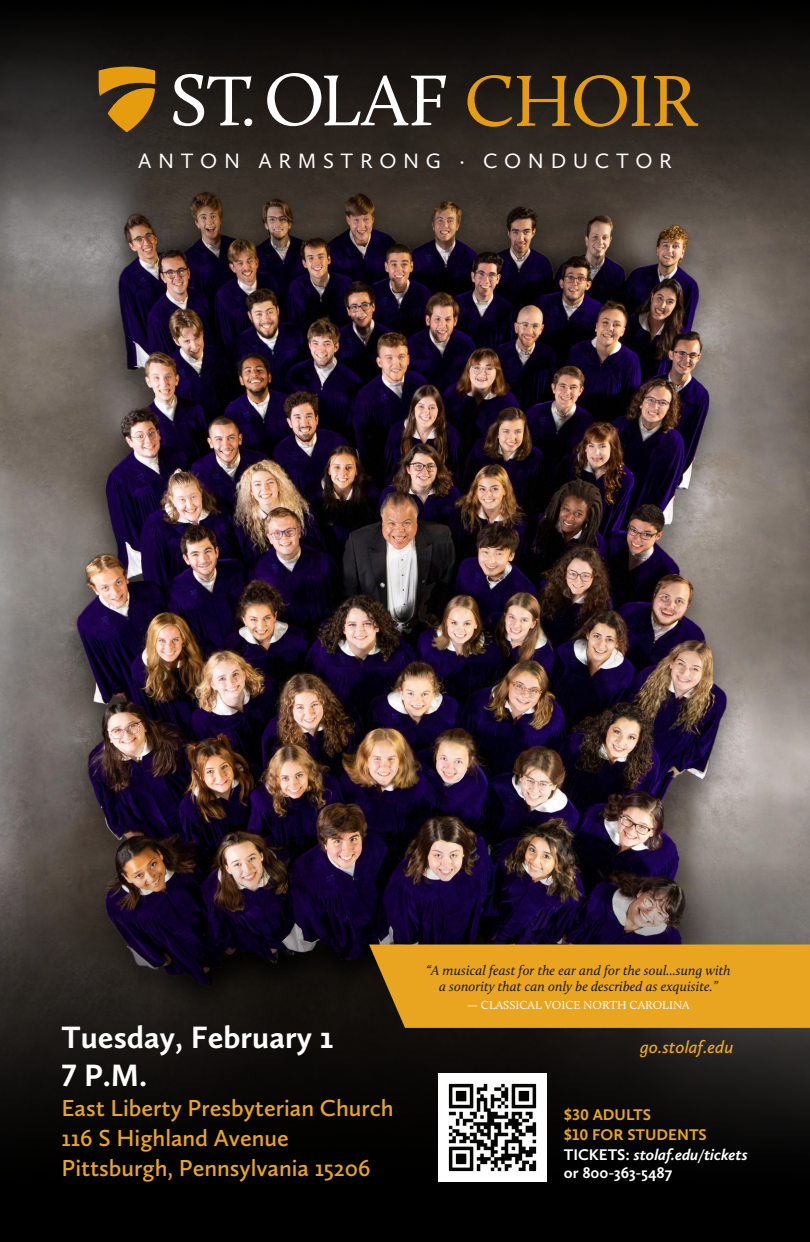
<style>
.page{position:relative;width:810px;height:1242px;background:#fff}
.page>*{position:absolute;margin:0;border:0;box-sizing:border-box;transform-origin:0 0}
.t1{font:700 32px/38.4px "Calluna Sans";color:#fff}
.t2{font:600 24px/30px "Calluna Sans";color:#eaa520}
.t3{font:21.5px "Calluna Sans";letter-spacing:.31em;color:#fff}
.t4{font:italic 600 18px "Calluna Sans";color:#eaa520}
.t5{font:700 16px/20px "Calluna Sans";color:#eaa520}
.t6{font:700 16px "Calluna Sans";color:#fff}
.t7{font:italic 14px/16.8px "Calluna";letter-spacing:.005em;color:#131516;text-align:center}
.t8{font:12px "Calluna";color:#fff}
.s1{font-style:italic}
.s2{color:#fff}
.s3{font-style:italic;color:#fff}
</style>
<div class="page">
<img style="left:0;top:243px;width:810px;height:621px">
<svg style="left:0;top:864px;width:810px;height:378px;background:#171316"></svg>
<svg style="left:0;top:0;width:810px;height:243px;background:#2f2823"></svg>
<svg style="left:99px;top:67px;width:56px;height:65px;background:#9c6d15"></svg>
<svg style="left:173px;top:74px;width:78px;height:52px"></svg>
<svg style="left:267px;top:73px;width:179px;height:53px"></svg>
<div style="left:244px;top:118px;width:8px;height:8px;background:#fff;border-radius:50%"></div>
<svg style="left:468px;top:75px;width:230px;height:52px;background:#5a4115"></svg>
<img style="left:438px;top:1074px;width:108px;height:108px">
<div style="left:369px;top:945px;width:441px;height:83px;background:#eaa520"></div>
<h3 class="t3" style="left:138px;top:148px;width:535px">ANTON ARMSTRONG · CONDUCTOR</h3>
<p class="t7" style="left:426px;top:961px;width:306px">“A musical feast for the ear and for the soul...sung with a sonority that can only be described as exquisite.”</p>
<p class="t8" style="left:467px;top:998px;width:224px"><span class="s1">—</span> CLASSICAL VOICE NORTH CAROLINA</p>
<h1 class="t1" style="left:62px;top:1017px;width:273px">Tuesday, February 1<br>7 P.M.</h1>
<h2 class="t2" style="left:62px;top:1092px;width:334px">East Liberty Presbyterian Church<br>116 S Highland Avenue<br>Pittsburgh, Pennsylvania 15206</h2>
<p class="t5" style="left:564px;top:1104px;width:185px">$30 ADULTS<br>$10 FOR STUDENTS<br><span class="s2">TICKETS:</span> <span class="s3">stolaf.edu/tickets</span></p>
<p class="t4" style="left:640px;top:1035px;width:95px">go.stolaf.edu</p>
<p class="t6" style="left:564px;top:1163px;width:110px">or 800-363-5487</p>
</div>
